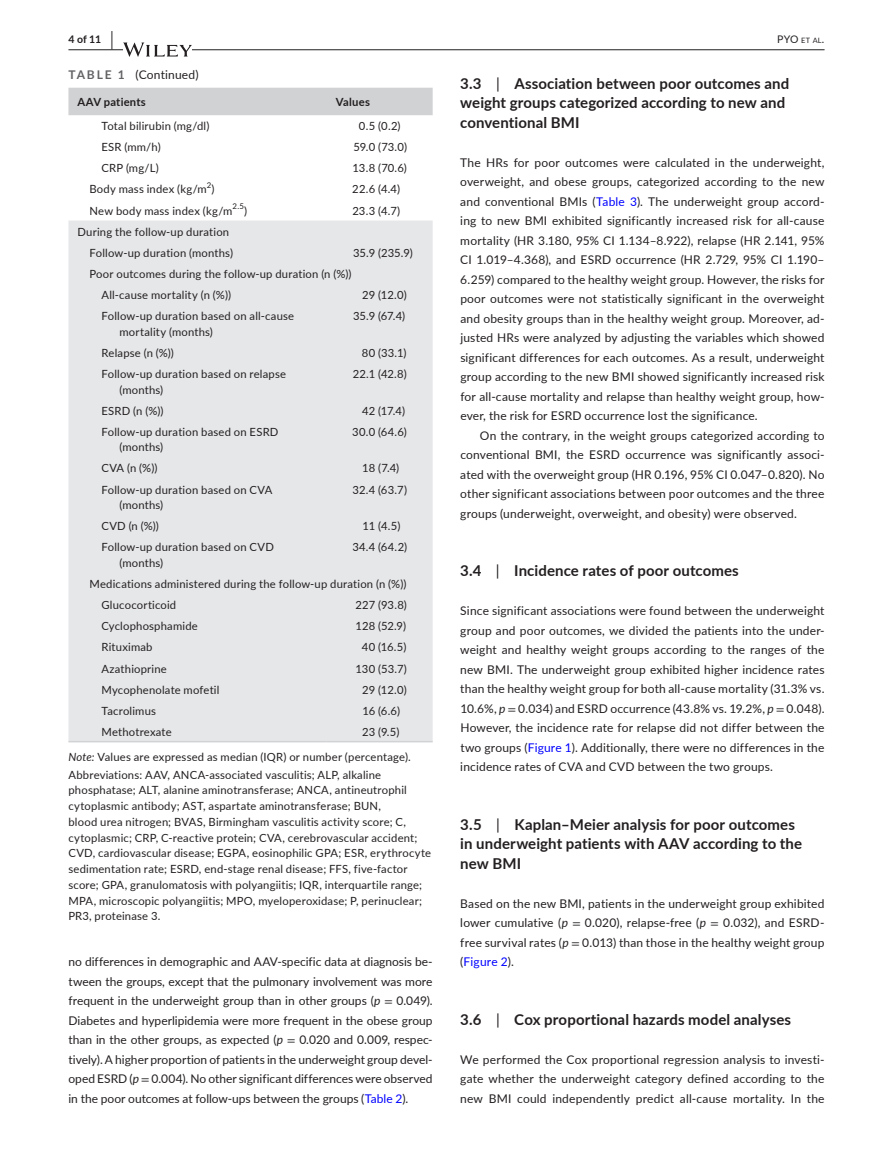
<style>
.page{position:relative;width:893px;height:1174px;background:#fff}
.page>*{position:absolute;margin:0;border:0;box-sizing:border-box;transform-origin:0 0}
.t1{font:700 15px/19.5px "Lato";letter-spacing:.005em;color:#231f20}
.t2{font:12px/19.5px "Lato";letter-spacing:.015em;color:#231f20;text-align:justify}
.t3{font:11.25px/15.8px "Lato";letter-spacing:.015em;color:#231f20}
.t4{font:700 11.25px "Lato";letter-spacing:.02em;color:#231f20}
.t5{font:10.5px "Lato";color:#231f20}
.t6{font:700 10.5px "Lato";color:#231f20}
.t7{font:7.8px "Lato";color:#231f20}
.s1{font-size:19.5px}
.s2{font-size:7.35px}
.s3{font-weight:700;color:#636366}
.s4{font-style:italic}
.s5{font-family:"STIX"}
.s6{color:#00f}
.s7{font-weight:400}
</style>
<div class="page">
<hr style="left:68px;top:49px;width:756px;height:1px;background:#231f20">
<svg style="left:123px;top:42px;width:69px;height:15px"></svg>
<div style="left:68px;top:88px;width:365px;height:27px;background:#d1d2d4"></div>
<div style="left:68px;top:220px;width:365px;height:521px;background:#e6e7e9"></div>
<hr style="left:68px;top:741px;width:259px;height:1px;background:#d1d2d4">
<hr style="left:327px;top:741px;width:106px;height:1px;background:#d1d2d4">
<p class="t6" style="left:68px;top:31px;width:46px">4 of 11 <span class="s1">|</span></p>
<p class="t5" style="left:777px;top:31px;width:49px">PYO <span class="s2">et al</span>.</p>
<p class="t2" style="left:68px;top:64px;width:132px"><span class="s3">TABLE 1</span> (Continued)</p>
<p class="t4" style="left:77px;top:94px;width:70px">AAV patients</p>
<p class="t4" style="left:336px;top:94px;width:36px">Values</p>
<p class="t3" style="left:101px;top:118px;width:109px">Total bilirubin (mg/dl)</p>
<p class="t3" style="left:359px;top:118px;width:43px">0.5 (0.2)</p>
<p class="t3" style="left:101px;top:139px;width:61px">ESR (mm/h)</p>
<p class="t3" style="left:354px;top:139px;width:55px">59.0 (73.0)</p>
<p class="t3" style="left:101px;top:160px;width:59px">CRP (mg/L)</p>
<p class="t3" style="left:352px;top:160px;width:56px">13.8 (70.6)</p>
<p class="t3" style="left:89px;top:181px;width:127px">Body mass index (kg/m )</p>
<p class="t7" style="left:207px;top:180px;width:6px">2</p>
<p class="t3" style="left:352px;top:181px;width:49px">22.6 (4.4)</p>
<p class="t3" style="left:89px;top:202px;width:144px">New body mass index (kg/m</p>
<p class="t7" style="left:233px;top:201px;width:13px">2.5</p>
<p class="t3" style="left:244px;top:202px;width:5px">)</p>
<p class="t3" style="left:352px;top:202px;width:49px">23.3 (4.7)</p>
<p class="t3" style="left:89px;top:220px;width:145px;line-height:21px;text-indent:-12px">During the follow-up duration<br>Follow-up duration (months)</p>
<p class="t3" style="left:353px;top:244px;width:61px">35.9 (235.9)</p>
<p class="t3" style="left:101px;top:263px;width:252px;line-height:21px;text-indent:-12px">Poor outcomes during the follow-up duration (n (%))<br>All-cause mortality (n (%))</p>
<p class="t3" style="left:362px;top:286px;width:46px">29 (12.0)</p>
<p class="t3" style="left:119px;top:307px;width:176px;text-indent:-18px">Follow-up duration based on all-cause mortality (months)</p>
<p class="t3" style="left:353px;top:307px;width:54px">35.9 (67.4)</p>
<p class="t3" style="left:101px;top:344px;width:74px">Relapse (n (%))</p>
<p class="t3" style="left:362px;top:344px;width:46px">80 (33.1)</p>
<p class="t3" style="left:119px;top:365px;width:168px;text-indent:-18px">Follow-up duration based on relapse (months)</p>
<p class="t3" style="left:353px;top:365px;width:56px">22.1 (42.8)</p>
<p class="t3" style="left:101px;top:402px;width:64px">ESRD (n (%))</p>
<p class="t3" style="left:362px;top:402px;width:44px">42 (17.4)</p>
<p class="t3" style="left:119px;top:423px;width:161px;text-indent:-18px">Follow-up duration based on ESRD (months)</p>
<p class="t3" style="left:352px;top:423px;width:56px">30.0 (64.6)</p>
<p class="t3" style="left:101px;top:460px;width:57px">CVA (n (%))</p>
<p class="t3" style="left:362px;top:460px;width:39px">18 (7.4)</p>
<p class="t3" style="left:119px;top:481px;width:154px;text-indent:-18px">Follow-up duration based on CVA (months)</p>
<p class="t3" style="left:353px;top:481px;width:56px">32.4 (63.7)</p>
<p class="t3" style="left:101px;top:518px;width:59px">CVD (n (%))</p>
<p class="t3" style="left:362px;top:518px;width:39px">11 (4.5)</p>
<p class="t3" style="left:119px;top:539px;width:156px;text-indent:-18px">Follow-up duration based on CVD (months)</p>
<p class="t3" style="left:352px;top:539px;width:56px">34.4 (64.2)</p>
<p class="t3" style="left:101px;top:573px;width:306px;line-height:21px;text-indent:-12px">Medications administered during the follow-up duration (n (%))<br>Glucocorticoid</p>
<p class="t3" style="left:355px;top:597px;width:53px">227 (93.8)</p>
<p class="t3" style="left:101px;top:618px;width:98px">Cyclophosphamide</p>
<p class="t3" style="left:355px;top:618px;width:52px">128 (52.9)</p>
<p class="t3" style="left:101px;top:639px;width:53px">Rituximab</p>
<p class="t3" style="left:362px;top:639px;width:46px">40 (16.5)</p>
<p class="t3" style="left:101px;top:660px;width:67px">Azathioprine</p>
<p class="t3" style="left:355px;top:660px;width:53px">130 (53.7)</p>
<p class="t3" style="left:101px;top:681px;width:119px">Mycophenolate mofetil</p>
<p class="t3" style="left:362px;top:681px;width:46px">29 (12.0)</p>
<p class="t3" style="left:101px;top:702px;width:56px">Tacrolimus</p>
<p class="t3" style="left:362px;top:702px;width:39px">16 (6.6)</p>
<p class="t3" style="left:101px;top:723px;width:72px">Methotrexate</p>
<p class="t3" style="left:362px;top:723px;width:39px">23 (9.5)</p>
<p class="t3" style="left:68px;top:747px;width:344px;line-height:18px"><span class="s4">Note:</span> Values are expressed as median (IQR) or number (percentage).<br>Abbreviations: AAV, ANCA-associated vasculitis; ALP, alkaline</p>
<p class="t3" style="left:68px;top:782px;width:364px">phosphatase; ALT, alanine aminotransferase; ANCA, antineutrophil cytoplasmic antibody; AST, aspartate aminotransferase; BUN,<br>blood urea nitrogen; BVAS, Birmingham vasculitis activity score; C, cytoplasmic; CRP, C-reactive protein; CVA, cerebrovascular accident; CVD, cardiovascular disease; EGPA, eosinophilic GPA; ESR, erythrocyte sedimentation rate; ESRD, end-stage renal disease; FFS, five-factor score; GPA, granulomatosis with polyangiitis; IQR, interquartile range; MPA, microscopic polyangiitis; MPO, myeloperoxidase; P, perinuclear; PR3, proteinase 3.</p>
<p class="t2" style="left:68px;top:951px;width:366px">no differences in demographic and AAV-specific data at diagnosis be&shy;tween the groups, except that the pulmonary involvement was more frequent in the underweight group than in other groups (<span class="s4">p</span> <span class="s5">=</span> 0.049).<br>Diabetes and hyperlipidemia were more frequent in the obese group than in the other groups, as expected (<span class="s4">p</span> <span class="s5">=</span> 0.020 and 0.009, respec&shy;tively). A higher proportion of patients in the underweight group devel&shy;oped ESRD (<span class="s4">p</span> <span class="s5">=</span> 0.004). No other significant differences were observed in the poor outcomes at follow-ups between the groups (<span class="s6">Table 2</span>).</p>
<p class="t1" style="left:460px;top:73px;width:330px">3.3 <span class="s7">|</span> Association between poor outcomes and weight groups categorized according to new and conventional BMI</p>
<p class="t2" style="left:460px;top:152px;width:366px">The HRs for poor outcomes were calculated in the underweight, overweight, and obese groups, categorized according to the new and conventional BMIs (<span class="s6">Table 3</span>). The underweight group accord&shy;ing to new BMI exhibited significantly increased risk for all-cause mortality (HR 3.180, 95% CI 1.134–8.922), relapse (HR 2.141, 95% CI 1.019–4.368), and ESRD occurrence (HR 2.729, 95% CI 1.190– 6.259) compared to the healthy weight group. However, the risks for poor outcomes were not statistically significant in the overweight and obesity groups than in the healthy weight group. Moreover, ad&shy;justed HRs were analyzed by adjusting the variables which showed significant differences for each outcomes. As a result, underweight group according to the new BMI showed significantly increased risk for all-cause mortality and relapse than healthy weight group, how&shy;ever, the risk for ESRD occurrence lost the significance.</p>
<p class="t2" style="left:460px;top:425px;width:366px;text-indent:20px">On the contrary, in the weight groups categorized according to conventional BMI, the ESRD occurrence was significantly associ&shy;ated with the overweight group (HR 0.196, 95% CI 0.047–0.820). No other significant associations between poor outcomes and the three groups (underweight, overweight, and obesity) were observed.</p>
<p class="t1" style="left:460px;top:560px;width:280px">3.4 <span class="s7">|</span> Incidence rates of poor outcomes</p>
<p class="t2" style="left:460px;top:600px;width:366px">Since significant associations were found between the underweight group and poor outcomes, we divided the patients into the under&shy;weight and healthy weight groups according to the ranges of the new BMI. The underweight group exhibited higher incidence rates than the healthy weight group for both all-cause mortality (31.3% vs.<br>10.6%, <span class="s4">p</span> <span class="s5">=</span> 0.034) and ESRD occurrence (43.8% vs. 19.2%, <span class="s4">p</span> <span class="s5">=</span> 0.048).<br>However, the incidence rate for relapse did not differ between the two groups (<span class="s6">Figure 1</span>). Additionally, there were no differences in the incidence rates of CVA and CVD between the two groups.</p>
<p class="t1" style="left:460px;top:814px;width:343px">3.5 <span class="s7">|</span> Kaplan–Meier analysis for poor outcomes in underweight patients with AAV according to the new BMI</p>
<p class="t2" style="left:460px;top:893px;width:366px">Based on the new BMI, patients in the underweight group exhibited lower cumulative (<span class="s4">p</span> <span class="s5">=</span> 0.020), relapse-free (<span class="s4">p</span> <span class="s5">=</span> 0.032), and ESRD&shy;free survival rates (<span class="s4">p</span> <span class="s5">=</span> 0.013) than those in the healthy weight group (<span class="s6">Figure 2</span>).</p>
<p class="t1" style="left:460px;top:1009px;width:332px">3.6 <span class="s7">|</span> Cox proportional hazards model analyses</p>
<p class="t2" style="left:460px;top:1049px;width:366px">We performed the Cox proportional regression analysis to investi&shy;gate whether the underweight category defined according to the new BMI could independently predict all-cause mortality. In the</p>
</div>
